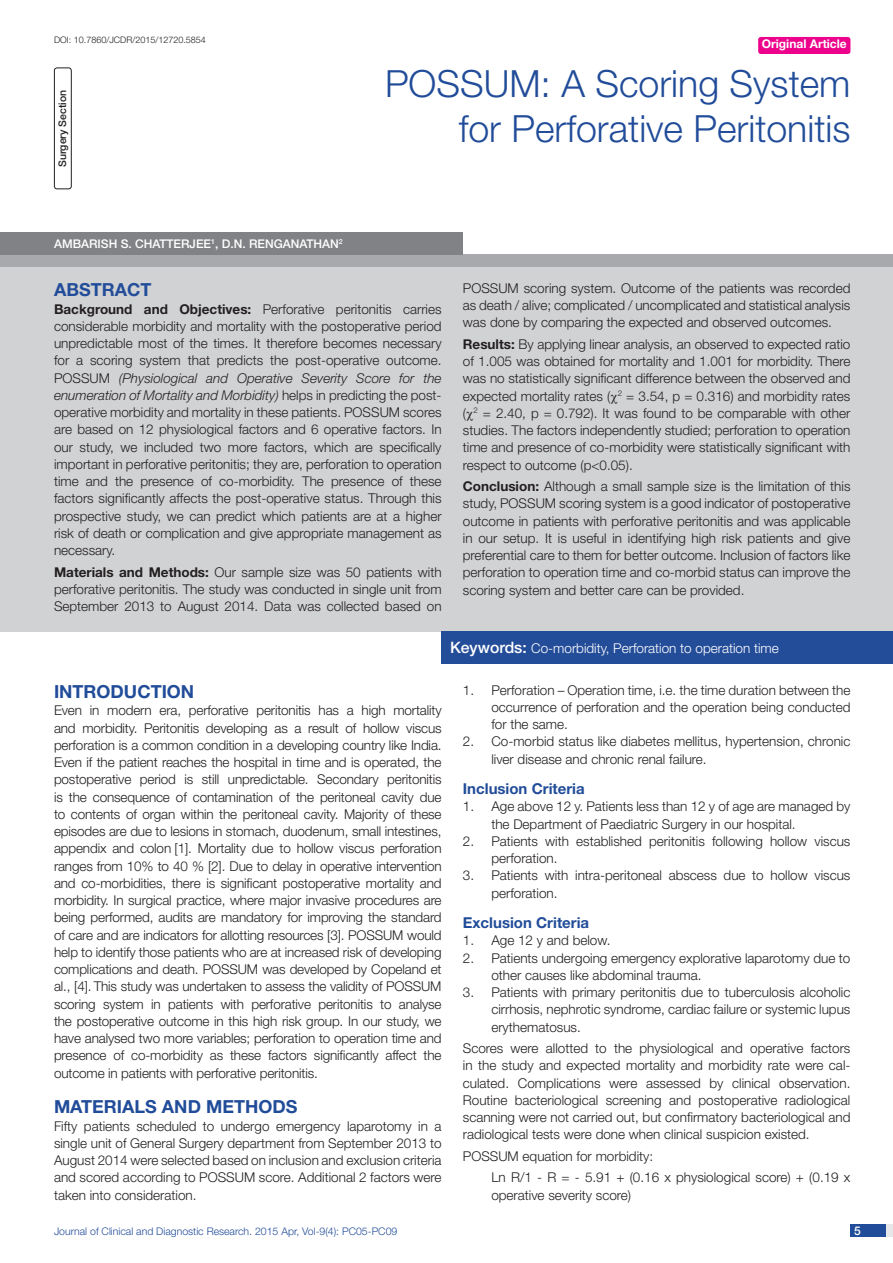
<style>
.page{position:relative;width:893px;height:1263px;background:#fff}
.page>*{position:absolute;margin:0;border:0;box-sizing:border-box;transform-origin:0 0}
.t1{font:300 37.5px/45px "Helvetica Neue";color:#214c99;text-align:right}
.Level_1{font:700 18px "Helvetica Neue";color:#214c99}
.Abstract_head{font:700 18px "Helvetica Neue";color:#214c99}
.Level_2{font:700 15px "Helvetica Neue";color:#214c99}
.Body_text{font:300 13.5px/17.2px "Helvetica Neue";color:#231f20;text-align:justify}
.Bullet_list{font:300 13.5px/17.2px "Helvetica Neue";color:#231f20}
.t2{font:300 13.5px "Helvetica Neue";color:#fff}
.Author{font:500 12px "Helvetica Neue";color:#fff}
.t3{font:700 12px "Helvetica Neue";color:#fff}
.t4{font:300 10.5px "Helvetica Neue";color:#214c99}
.t5{font:500 10.5px "Helvetica Neue";color:#231f20}
.DOI{font:300 9px "Helvetica Neue";color:#231f20}
.s1{color:#244d99}
.s2{font-weight:700}
.s3{font-style:italic}
.s4{font-weight:500;font-size:15.75px}
</style>
<div class="page">
<div style="left:850px;top:1224px;width:43px;height:13px;background:#e6e7e9"></div>
<div style="left:850px;top:1224px;width:35px;height:13px;background:#214c99"></div>
<div style="left:758px;top:37px;width:92px;height:17px;background:#ed028c;border-radius:3px"></div>
<div style="left:0;top:267px;width:893px;height:364px;background:#d1d2d4"></div>
<div style="left:0;top:255px;width:893px;height:12px;background:#a8a9ad"></div>
<div style="left:442px;top:631px;width:451px;height:32px;background:#244d99"></div>
<div style="left:0;top:232px;width:463px;height:22px;background:#808285"></div>
<div style="left:54px;top:68px;width:18px;height:121px;border:1px solid #231f20;border-radius:3px"></div>
<p class="DOI" style="left:54px;top:35px;width:153px">DOI: 10.7860/JCDR/2015/12720.5854</p>
<p class="t3" style="left:762px;top:37px;width:87px">Original Article</p>
<p class="t5" style="left:56px;top:167px;width:79px;rotate:-90deg">SURGERY SECTION</p>
<p class="Author" style="left:54px;top:236px;width:239px">AMBARISH S. CHATTERJEE<sup>1</sup>, D.N. RENGANA</p>
<p class="Author" style="left:306px;top:236px;width:38px">THAN <sup>2</sup></p>
<p class="t1" style="left:385px;top:60px;width:467px">POSSUM: A Scoring System for Perforative Peritonitis</p>
<p class="Abstract_head" style="left:54px;top:279px;width:98px">ABST<span class="s1">RAC</span>T</p>
<p class="Body_text" style="left:54px;top:300px;width:389px"><span class="s2">Background and Objectives:</span> Perforative peritonitis carries considerable morbidity and mortality with the postoperative period unpredictable most of the times. It therefore becomes necessary for a scoring system that predicts the post-operative outcome.<br>POSSUM <span class="s3">(Physiological and Operative Severity Score for the enumeration of Mortality and Morbidity)</span> helps in predicting the post&shy;operative morbidity and mortality in these patients. POSSUM scores are based on 12 physiological factors and 6 operative factors. In our study, we included two more factors, which are specifically important in perforative peritonitis; they are, perforation to operation time and the presence of co-morbidity. The presence of these factors significantly affects the post-operative status. Through this prospective study, we can predict which patients are at a higher risk of death or complication and give appropriate management as necessary.</p>
<p class="Body_text" style="left:54px;top:563px;width:389px"><span class="s2">Materials and Methods:</span> Our sample size was 50 patients with perforative peritonitis. The study was conducted in single unit from September 2013 to August 2014. Data was collected based on</p>
<p class="Body_text" style="left:463px;top:279px;width:389px">POSSUM scoring system. Outcome of the patients was recorded as death / alive; complicated / uncomplicated and statistical analysis was done by comparing the expected and observed outcomes.</p>
<p class="Body_text" style="left:463px;top:335px;width:389px"><span class="s2">Results:</span> By applying linear analysis, an observed to expected ratio of 1.005 was obtained for mortality and 1.001 for morbidity. There was no statistically significant difference between the observed and expected mortality rates ( <sup>2</sup> = 3.54, p = 0.316) and morbidity rates ( <sup>2</sup> = 2.40, p = 0.792). It was found to be comparable with other studies. The factors independently studied; perforation to operation time and presence of co-morbidity were statistically significant with respect to outcome (p&lt;0.05).</p>
<p class="Body_text" style="left:463px;top:477px;width:389px"><span class="s2">Conclusion:</span> Although a small sample size is the limitation of this study, POSSUM scoring system is a good indicator of postoperative outcome in patients with perforative peritonitis and was applicable in our setup. It is useful in identifying high risk patients and give preferential care to them for better outcome. Inclusion of factors like perforation to operation time and co-morbid status can improve the scoring system and better care can be provided.</p>
<p class="t2" style="left:450px;top:639px;width:330px"><span class="s4">KEYWORDS:</span> Co-morbidity, Perforation to operation time</p>
<p class="Level_1" style="left:54px;top:681px;width:142px">Introduction</p>
<p class="Body_text" style="left:54px;top:702px;width:389px">Even in modern era, perforative peritonitis has a high mortality and morbidity. Peritonitis developing as a result of hollow viscus perforation is a common condition in a developing country like India.<br>Even if the patient reaches the hospital in time and is operated, the postoperative period is still unpredictable. Secondary peritonitis is the consequence of contamination of the peritoneal cavity due to contents of organ within the peritoneal cavity. Majority of these episodes are due to lesions in stomach, duodenum, small intestines, appendix and colon [1]. Mortality due to hollow viscus perforation ranges from 10% to 40 % [2]. Due to delay in operative intervention and co-morbidities, there is significant postoperative mortality and morbidity. In surgical practice, where major invasive procedures are being performed, audits are mandatory for improving the standard of care and are indicators for allotting resources [3]. POSSUM would help to identify those patients who are at increased risk of developing complications and death. POSSUM was developed by Copeland et al., [4]. This study was undertaken to assess the validity of POSSUM scoring system in patients with perforative peritonitis to analyse the postoperative outcome in this high risk group. In our study, we have analysed two more variables; perforation to operation time and presence of co-morbidity as these factors significantly affect the outcome in patients with perforative peritonitis.</p>
<p class="Level_1" style="left:54px;top:1096px;width:245px">materials and Methods</p>
<p class="Body_text" style="left:54px;top:1117px;width:389px">Fifty patients scheduled to undergo emergency laparotomy in a single unit of General Surgery department from September 2013 to August 2014 were selected based on inclusion and exclusion criteria and scored according to POSSUM score. Additional 2 factors were taken into consideration.</p>
<p class="Bullet_list" style="left:491px;top:681px;width:361px;text-align:justify;text-indent:-28px">1. Perforation – Operation time, i.e. the time duration between the occurrence of perforation and the operation being conducted for the same.</p>
<p class="Bullet_list" style="left:491px;top:733px;width:361px;text-indent:-28px">2. Co-morbid status like diabetes mellitus, hypertension, chronic liver disease and chronic renal failure.</p>
<p class="Level_2" style="left:463px;top:779px;width:123px">Inclusion Criteria</p>
<p class="Bullet_list" style="left:491px;top:798px;width:361px;text-indent:-28px">1. Age above 12 y. Patients less than 12 y of age are managed by the Department of Paediatric Surgery in our hospital.</p>
<p class="Bullet_list" style="left:491px;top:832px;width:361px;text-indent:-28px">2. Patients with established peritonitis following hollow viscus perforation.</p>
<p class="Bullet_list" style="left:491px;top:867px;width:361px;text-indent:-28px">3. Patients with intra-peritoneal abscess due to hollow viscus perforation.</p>
<p class="Level_2" style="left:463px;top:913px;width:128px">Exclusion Criteria</p>
<p class="Bullet_list" style="left:463px;top:932px;width:149px">1. Age 12 y and below.</p>
<p class="Bullet_list" style="left:491px;top:949px;width:361px;text-indent:-28px">2. Patients undergoing emergency explorative laparotomy due to other causes like abdominal trauma.</p>
<p class="Bullet_list" style="left:491px;top:983px;width:361px;text-align:justify;text-indent:-28px">3. Patients with primary peritonitis due to tuberculosis alcoholic cirrhosis, nephrotic syndrome, cardiac failure or systemic lupus erythematosus.</p>
<p class="Body_text" style="left:463px;top:1039px;width:389px;text-align:left">Scores were allotted to the physiological and operative factors in the study and expected mortality and morbidity rate were cal&shy;culated. Complications were assessed by clinical observation.<br>Routine bacteriological screening and postoperative radiological scanning were not carried out, but confirmatory bacteriological and radiological tests were done when clinical suspicion existed.</p>
<p class="Body_text" style="left:463px;top:1147px;width:192px">POSSUM equation for morbidity:</p>
<p class="Bullet_list" style="left:491px;top:1169px;width:361px">Ln R/1 - R = - 5.91 + (0.16 x physiological score) + (0.19 x operative severity score)</p>
<p class="t4" style="left:54px;top:1225px;width:345px">Journal of Clinical and Diagnostic Research. 2015 Apr, Vol-9(4): PC05-PC09</p>
<p class="Author" style="left:854px;top:1223px;width:8px">5</p>
</div>
